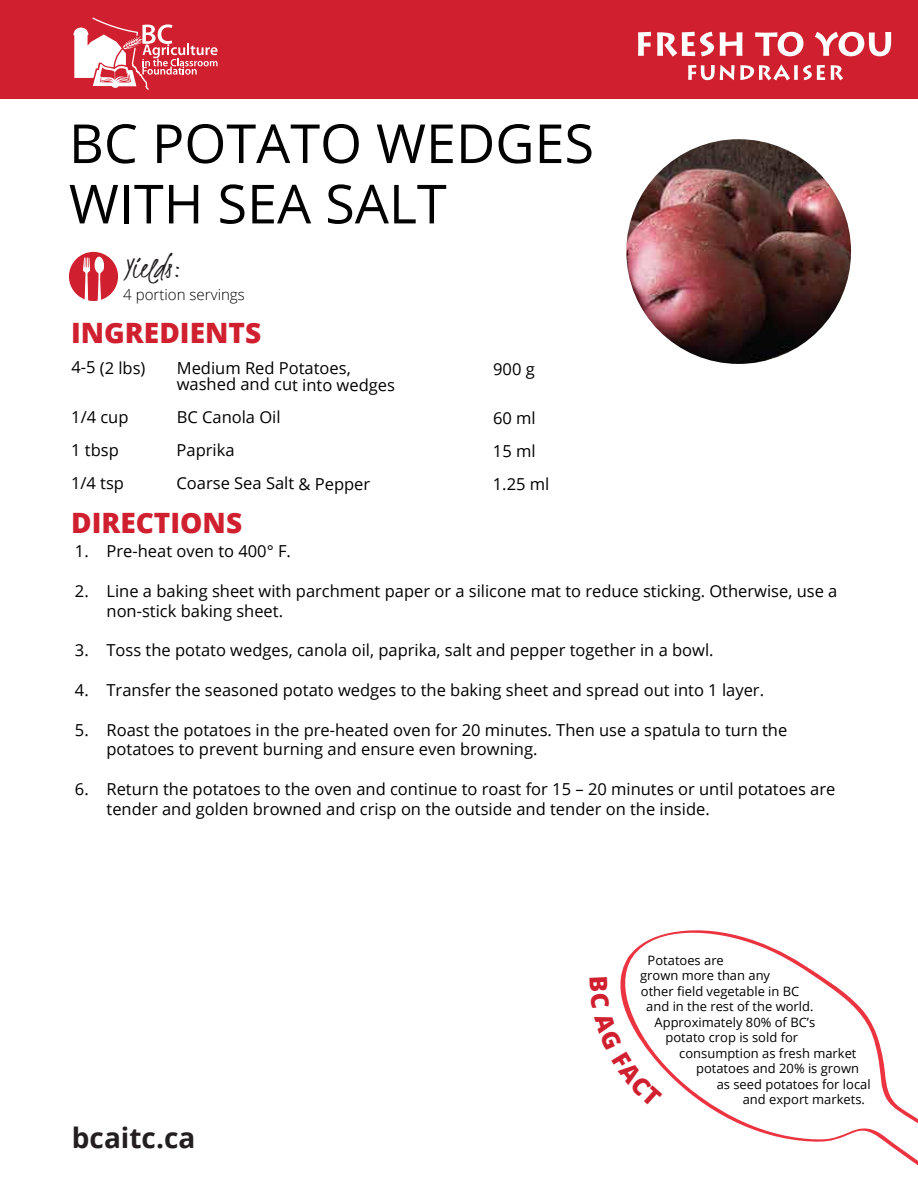
<style>
.page{position:relative;width:918px;height:1188px;background:#fff}
.page>*{position:absolute;margin:0;border:0;box-sizing:border-box;transform-origin:0 0}
.t1{font:53.85px/60.3px "Open Sans";color:#010101}
.t2{font:32.4px "Kristi";color:#231f20}
.t3{font:800 28.05px "Open Sans";color:#d0202f}
.t4{font:700 28.05px "Open Sans";color:#231f20}
.t5{font:16.5px/19.8px "Open Sans";color:#010101}
.t6{font:300 15.15px "Open Sans";color:#010101}
.t7{font:12.9px "Open Sans";color:#010101}
</style>
<div class="page">
<img style="left:626px;top:139px;width:225px;height:225px;border-radius:112px">
<div style="left:0;top:0;width:918px;height:98px;background:#d0202f"></div>
<svg style="left:69px;top:252px;width:49px;height:49px"></svg>
<svg style="left:73px;top:18px;width:145px;height:72px"></svg>
<svg style="left:621px;top:930px;width:297px;height:236px"></svg>
<svg style="left:638px;top:32px;width:253px;height:25px"></svg>
<svg style="left:688px;top:65px;width:155px;height:15px"></svg>
<svg style="left:620px;top:978px;width:42px;height:129px"></svg>
<h1 class="t1" style="left:69px;top:112px;width:527px">BC POTATO WEDGES<br>WITH SEA SALT</h1>
<h2 class="t2" style="left:123px;top:247px;width:60px">Yields:</h2>
<p class="t6" style="left:123px;top:284px;width:123px">4 portion servings</p>
<h3 class="t3" style="left:71px;top:312px;width:192px">INGREDIENTS</h3>
<p class="t5" style="left:71px;top:357px;width:76px">4-5 (2 lbs)</p>
<p class="t5" style="left:177px;top:358px;width:175px">Medium Red Potatoes,</p>
<p class="t5" style="left:493px;top:358px;width:43px">900 g</p>
<p class="t5" style="left:177px;top:374px;width:220px">washed and cut into wedges</p>
<p class="t5" style="left:71px;top:407px;width:59px">1/4 cup</p>
<p class="t5" style="left:177px;top:407px;width:105px">BC Canola Oil</p>
<p class="t5" style="left:493px;top:408px;width:44px">60 ml</p>
<p class="t5" style="left:71px;top:440px;width:49px">1 tbsp</p>
<p class="t5" style="left:177px;top:440px;width:60px">Paprika</p>
<p class="t5" style="left:493px;top:441px;width:44px">15 ml</p>
<p class="t5" style="left:71px;top:473px;width:55px">1/4 tsp</p>
<p class="t5" style="left:177px;top:473px;width:195px">Coarse Sea Salt &amp; Pepper</p>
<p class="t5" style="left:493px;top:474px;width:58px">1.25 ml</p>
<h3 class="t3" style="left:71px;top:501px;width:173px">DIRECTIONS</h3>
<p class="t5" style="left:75px;top:541px;width:15px">1.</p>
<p class="t5" style="left:75px;top:581px;width:15px">2.</p>
<p class="t5" style="left:107px;top:541px;width:186px">Pre-heat oven to 400° F.</p>
<p class="t5" style="left:107px;top:581px;width:732px">Line a baking sheet with parchment paper or a silicone mat to reduce sticking. Otherwise, use a non-stick baking sheet.</p>
<p class="t5" style="left:107px;top:640px;width:609px">Toss the potato wedges, canola oil, paprika, salt and pepper together in a bowl.</p>
<p class="t5" style="left:107px;top:680px;width:659px">Transfer the seasoned potato wedges to the baking sheet and spread out into 1 layer.</p>
<p class="t5" style="left:107px;top:719px;width:682px">Roast the potatoes in the pre-heated oven for 20 minutes. Then use a spatula to turn the potatoes to prevent burning and ensure even browning.</p>
<p class="t5" style="left:107px;top:779px;width:730px">Return the potatoes to the oven and continue to roast for 15 – 20 minutes or until potatoes are tender and golden browned and crisp on the outside and tender on the inside.</p>
<p class="t5" style="left:75px;top:640px;width:15px">3.</p>
<p class="t5" style="left:75px;top:680px;width:15px">4.</p>
<p class="t5" style="left:75px;top:719px;width:15px">5.</p>
<p class="t5" style="left:75px;top:779px;width:15px">6.</p>
<h3 class="t4" style="left:72px;top:1118px;width:125px">bcaitc.ca</h3>
<p class="t7" style="left:648px;top:951px;width:78px">Potatoes are</p>
<p class="t7" style="left:640px;top:967px;width:131px">grown more than any</p>
<p class="t7" style="left:641px;top:982px;width:160px">other field vegetable in BC</p>
<p class="t7" style="left:646px;top:998px;width:169px">and in the rest of the world.</p>
<p class="t7" style="left:655px;top:1013px;width:162px">Approximately 80% of BC’s</p>
<p class="t7" style="left:666px;top:1029px;width:134px">potato crop is sold for</p>
<p class="t7" style="left:679px;top:1044px;width:179px">consumption as fresh market</p>
<p class="t7" style="left:696px;top:1060px;width:164px">potatoes and 20% is grown</p>
<p class="t7" style="left:717px;top:1075px;width:155px">as seed potatoes for local</p>
<p class="t7" style="left:743px;top:1091px;width:124px">and export markets.</p>
</div>
